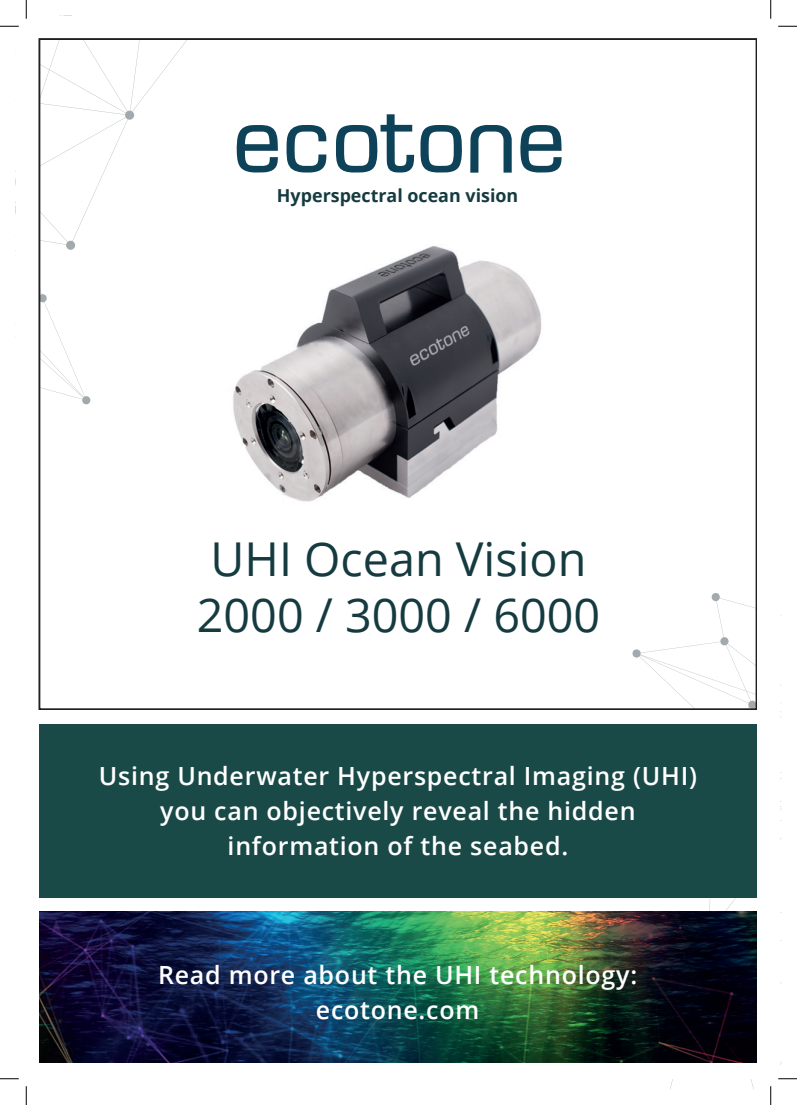
<style>
.page{position:relative;width:797px;height:1105px;background:#fff}
.page>*{position:absolute;margin:0;border:0;box-sizing:border-box;transform-origin:0 0}
.t1{font:46.62px/56px "Open Sans";color:#153b40}
.t2{font:600 25px/35px "Open Sans";letter-spacing:.03em;color:#fff;text-align:center}
.t3{font:700 17.88px "Open Sans";color:#153b40}
</style>
<div class="page">
<svg style="left:286px;top:125px;width:40px;height:48px"></svg>
<svg style="left:336px;top:114px;width:78px;height:59px"></svg>
<svg style="left:420px;top:125px;width:42px;height:47px"></svg>
<svg style="left:236px;top:125px;width:42px;height:47px"></svg>
<svg style="left:520px;top:125px;width:41px;height:47px"></svg>
<svg style="left:470px;top:125px;width:42px;height:48px"></svg>
<svg style="left:632px;top:593px;width:149px;height:228px"></svg>
<div style="left:38px;top:724px;width:719px;height:174px;background:#194a47"></div>
<img style="left:39px;top:911px;width:631px;height:152px">
<div style="left:757px;top:16px;width:23px;height:1073px;background:#fff"></div>
<div style="left:26px;top:710px;width:744px;height:13px;background:#fff"></div>
<img style="left:233px;top:246px;width:309px;height:256px">
<svg style="left:778px;top:25px;width:19px;height:2px"></svg>
<svg style="left:0;top:1078px;width:19px;height:1px"></svg>
<svg style="left:0;top:0;width:206px;height:404px"></svg>
<svg style="left:25px;top:1086px;width:2px;height:19px"></svg>
<svg style="left:770px;top:0;width:1px;height:19px"></svg>
<svg style="left:670px;top:837px;width:127px;height:268px"></svg>
<p class="t3" style="left:277px;top:183px;width:243px">Hyperspectral ocean vision</p>
<h1 class="t1" style="left:197px;top:530px;width:405px">UHI Ocean Vision<br>2000 / 3000 / 6000</h1>
<p class="t2" style="left:99px;top:758px;width:599px">Using Underwater Hyperspectral Imaging (UHI) you can objectively reveal the hidden information of the seabed.</p>
<p class="t2" style="left:158px;top:957px;width:480px">Read more about the UHI technology: ecotone.com</p>
</div>
